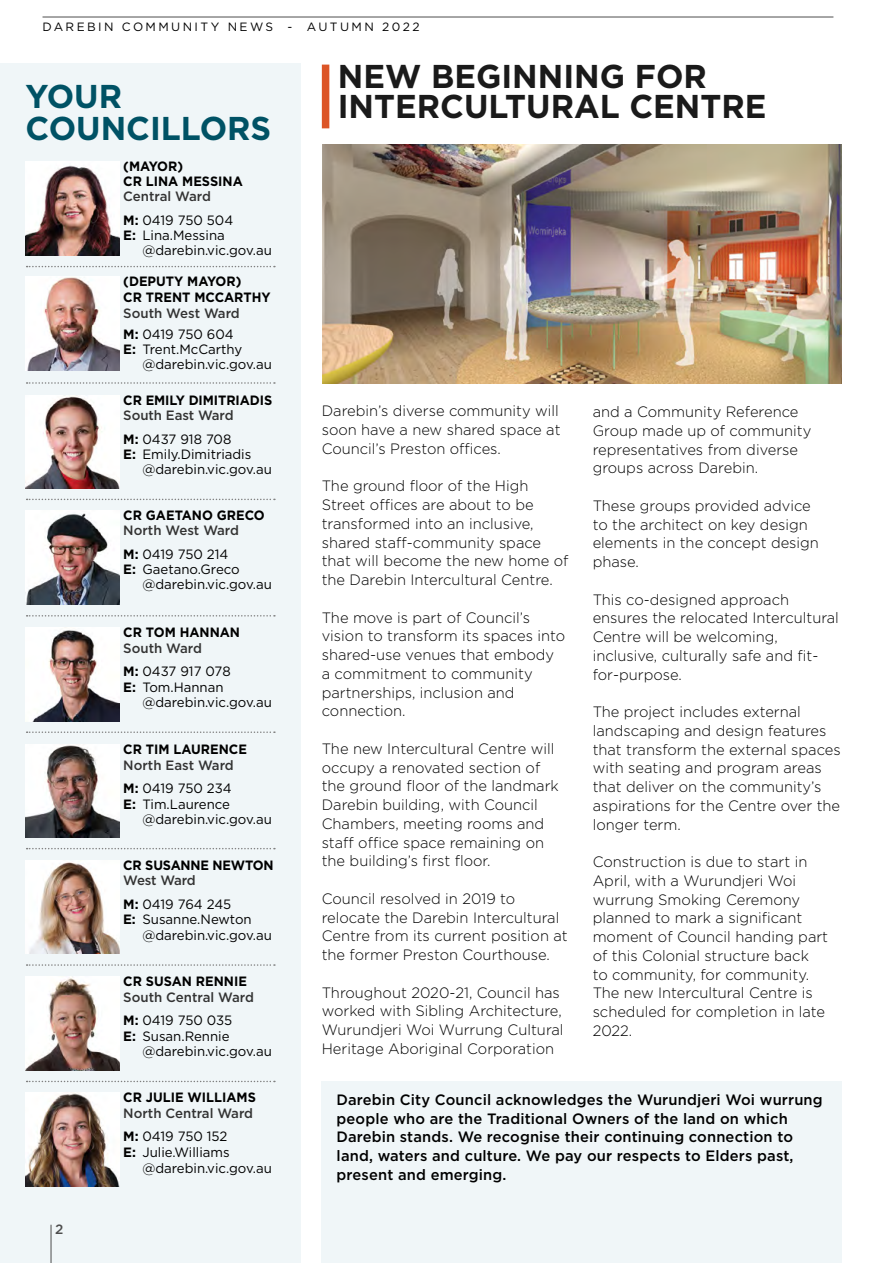
<style>
.page{position:relative;width:893px;height:1263px;background:#fff}
.page>*{position:absolute;margin:0;border:0;box-sizing:border-box;transform-origin:0 0}
.t1{font:700 33px/30px "Gotham";color:#1a1a1a}
.t2{font:700 33px/31.5px "Gotham";color:#005568}
.t3{font:300 15px/18.8px "Gotham";color:#000}
.t4{font:500 15px/18.8px "Gotham";letter-spacing:.01em;color:#000}
.t5{font:13.5px/15px "Gotham";color:#000}
.t6{font:500 13.5px/23.2px "Gotham";color:#333}
.t7{font:700 13.5px/15px "Gotham";color:#000;scale:.95 1}
.t8{font:500 13.5px "Gotham";color:#4d4d4d}
.t9{font:12px "Gotham";letter-spacing:.2em;color:#000}
.s1{font-weight:700;color:#000}
.s2{font-weight:400;color:#000}
.s3{font-weight:700}
.s4{font-weight:500;color:#333}
</style>
<div class="page">
<div style="left:0;top:64px;width:300px;height:1199px;background:#f0f6f8"></div>
<div style="left:322px;top:1081px;width:520px;height:182px;background:#f0f6f8"></div>
<img style="left:26px;top:395px;width:93px;height:94px">
<hr style="left:51px;top:1225px;width:1px;height:38px;background:#4d4d4d">
<img style="left:26px;top:860px;width:93px;height:94px">
<img style="left:26px;top:1093px;width:93px;height:93px">
<img style="left:26px;top:511px;width:93px;height:93px">
<img style="left:26px;top:744px;width:93px;height:94px">
<img style="left:26px;top:628px;width:93px;height:93px">
<img style="left:26px;top:162px;width:93px;height:93px">
<img style="left:26px;top:976px;width:93px;height:94px">
<img style="left:26px;top:277px;width:93px;height:93px">
<svg style="left:27px;top:266px;width:248px;height:1px"></svg>
<svg style="left:27px;top:382px;width:248px;height:2px"></svg>
<svg style="left:27px;top:499px;width:248px;height:1px"></svg>
<svg style="left:27px;top:615px;width:248px;height:1px"></svg>
<svg style="left:27px;top:731px;width:248px;height:2px"></svg>
<svg style="left:27px;top:848px;width:248px;height:1px"></svg>
<svg style="left:27px;top:964px;width:248px;height:2px"></svg>
<svg style="left:27px;top:1081px;width:248px;height:1px"></svg>
<hr style="left:43px;top:17px;width:790px;height:1px;background:#4d4d4d">
<div style="left:322px;top:65px;width:7px;height:63px;background:#dc5527"></div>
<img style="left:323px;top:144px;width:518px;height:240px">
<p class="t9" style="left:43px;top:19px;width:378px">DAREBIN COMMUNITY NEWS - AUTUMN 2022</p>
<h1 class="t2" style="left:26px;top:81px;width:247px">YOUR<br>COUNCILLORS</h1>
<p class="t7" style="left:123px;top:159px;width:127px">(MAYOR)<br>CR LINA MESSINA</p>
<p class="t6" style="left:123px;top:184px;width:111px">Central Ward<br><span class="s1">M:</span> <span class="s2">0419 750 504</span></p>
<p class="t5" style="left:142px;top:227px;width:131px;text-indent:-19px"><span class="s3">E:</span> Lina.Messina @darebin.vic.gov.au</p>
<p class="t7" style="left:123px;top:273px;width:157px;line-height:15.8px">(DEPUTY MAYOR)<br>CR TRENT MCCARTHY</p>
<p class="t6" style="left:123px;top:302px;width:118px;line-height:21.8px">South West Ward<br><span class="s1">M:</span> <span class="s2">0419 750 604</span></p>
<p class="t5" style="left:142px;top:342px;width:131px;text-indent:-19px"><span class="s3">E:</span> Trent.McCarthy @darebin.vic.gov.au</p>
<p class="t7" style="left:123px;top:392px;width:158px">CR EMILY DIMITRIADIS</p>
<p class="t6" style="left:123px;top:404px;width:112px">South East Ward<br><span class="s1">M:</span> <span class="s2">0437 918 708</span></p>
<p class="t5" style="left:142px;top:447px;width:131px;text-indent:-19px"><span class="s3">E:</span> Emily.Dimitriadis @darebin.vic.gov.au</p>
<p class="t7" style="left:123px;top:508px;width:151px">CR GAETANO GRECO</p>
<p class="t6" style="left:123px;top:518px;width:117px">North West Ward<br><span class="s1">M:</span> <span class="s2">0419 750 214</span></p>
<p class="t5" style="left:142px;top:561px;width:131px;text-indent:-19px"><span class="s3">E:</span> Gaetano.Greco @darebin.vic.gov.au</p>
<p class="t7" style="left:123px;top:625px;width:124px">CR TOM HANNAN</p>
<p class="t5" style="left:123px;top:636px;width:109px;line-height:23.2px"><span class="s4">South Ward<br></span><span class="s3">M:</span> 0437 917 078</p>
<p class="t5" style="left:142px;top:680px;width:131px;text-indent:-19px"><span class="s3">E:</span> Tom.Hannan @darebin.vic.gov.au</p>
<p class="t7" style="left:123px;top:741px;width:132px">CR TIM LAURENCE</p>
<p class="t6" style="left:123px;top:753px;width:112px">North East Ward<br><span class="s1">M:</span> <span class="s2">0419 750 234</span></p>
<p class="t5" style="left:142px;top:796px;width:131px;line-height:15.8px;text-indent:-19px"><span class="s3">E:</span> Tim.Laurence @darebin.vic.gov.au</p>
<p class="t7" style="left:123px;top:857px;width:160px">CR SUSANNE NEWTON</p>
<p class="t5" style="left:123px;top:868px;width:110px;line-height:23.2px"><span class="s4">West Ward<br></span><span class="s3">M:</span> 0419 764 245</p>
<p class="t5" style="left:142px;top:911px;width:131px;line-height:15.8px;text-indent:-19px"><span class="s3">E:</span> Susanne.Newton @darebin.vic.gov.au</p>
<p class="t7" style="left:123px;top:973px;width:132px">CR SUSAN RENNIE</p>
<p class="t6" style="left:123px;top:985px;width:132px">South Central Ward<br><span class="s1">M:</span> <span class="s2">0419 750 035</span></p>
<p class="t5" style="left:142px;top:1028px;width:131px;line-height:15.8px;text-indent:-19px"><span class="s3">E:</span> Susan.Rennie @darebin.vic.gov.au</p>
<p class="t8" style="left:55px;top:1220px;width:10px">2</p>
<p class="t7" style="left:123px;top:1090px;width:141px">CR JULIE WILLIAMS</p>
<p class="t6" style="left:123px;top:1101px;width:131px">North Central Ward<br><span class="s1">M:</span> <span class="s2">0419 750 152</span></p>
<p class="t5" style="left:142px;top:1144px;width:131px;line-height:15.8px;text-indent:-19px"><span class="s3">E:</span> Julie.Williams @darebin.vic.gov.au</p>
<h1 class="t1" style="left:338px;top:61px;width:430px">NEW BEGINNING FOR<br>INTERCULTURAL CENTRE</h1>
<p class="t3" style="left:322px;top:401px;width:240px;text-align:justify">Darebin’s diverse community will soon have a new shared space at Council’s Preston offices.</p>
<p class="t3" style="left:322px;top:476px;width:248px">The ground floor of the High<br>Street offices are about to be transformed into an inclusive, shared staff-community space that will become the new home of the Darebin Intercultural Centre.</p>
<p class="t3" style="left:322px;top:607px;width:245px">The move is part of Council’s vision to transform its spaces into shared-use venues that embody a commitment to community partnerships, inclusion and connection.</p>
<p class="t3" style="left:322px;top:739px;width:239px">The new Intercultural Centre will occupy a renovated section of the ground floor of the landmark<br>Darebin building, with Council<br>Chambers, meeting rooms and staff office space remaining on the building’s first floor.</p>
<p class="t3" style="left:322px;top:889px;width:247px">Council resolved in 2019 to relocate the Darebin Intercultural<br>Centre from its current position at the former Preston Courthouse.</p>
<p class="t3" style="left:322px;top:982px;width:243px">Throughout 2020-21, Council has worked with Sibling Architecture, Wurundjeri Woi Wurrung Cultural Heritage Aboriginal Corporation</p>
<p class="t3" style="left:593px;top:402px;width:220px">and a Community Reference<br>Group made up of community representatives from diverse groups across Darebin.</p>
<p class="t3" style="left:593px;top:496px;width:228px">These groups provided advice to the architect on key design elements in the concept design phase.</p>
<p class="t3" style="left:593px;top:589px;width:248px">This co-designed approach ensures the relocated Intercultural<br>Centre will be welcoming, inclusive, culturally safe and fit&shy;for-purpose.</p>
<p class="t3" style="left:593px;top:702px;width:250px">The project includes external landscaping and design features that transform the external spaces with seating and program areas that deliver on the community’s aspirations for the Centre over the longer term.</p>
<p class="t3" style="left:593px;top:852px;width:237px">Construction is due to start in<br>April, with a Wurundjeri Woi wurrung Smoking Ceremony planned to mark a significant moment of Council handing part of this Colonial structure back<br>to community, for community.<br>The new Intercultural Centre is scheduled for completion in late<br>2022.</p>
<p class="t4" style="left:336px;top:1090px;width:488px">Darebin City Council acknowledges the Wurundjeri Woi wurrung people who are the Traditional Owners of the land on which Darebin stands. We recognise their continuing connection to land, waters and culture. We pay our respects to Elders past, present and emerging.</p>
</div>
